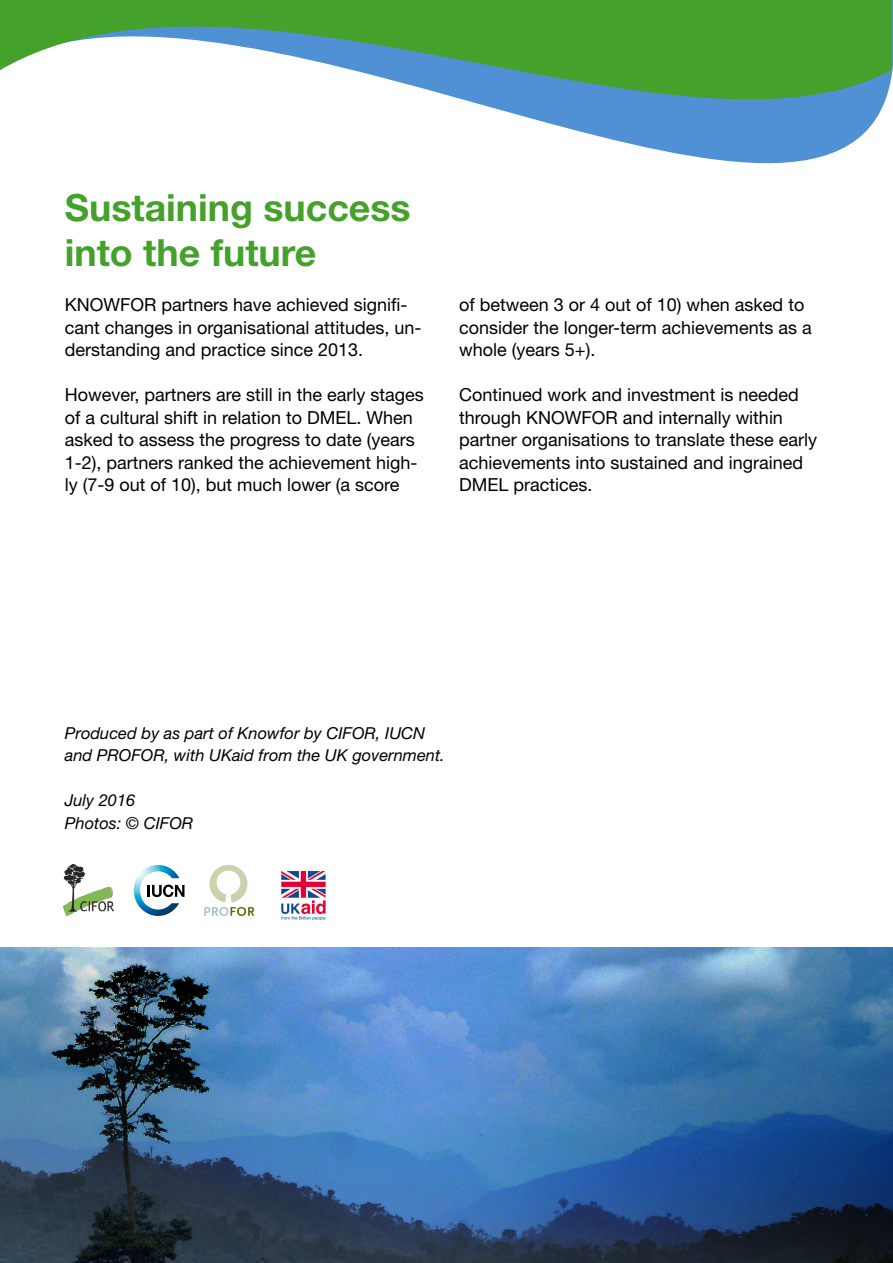
<style>
.page{position:relative;width:893px;height:1263px;background:#fff}
.page>*{position:absolute;margin:0;border:0;box-sizing:border-box;transform-origin:0 0}
.t1{font:700 37.5px/45px "Helvetica Neue LT Std";color:#44a12b}
.t2{font:18px/22.5px "Helvetica Neue LT Std";color:#000}
.t3{font:italic 16.5px/22.5px "Helvetica Neue LT Std";color:#000}
</style>
<div class="page">
<img style="left:0;top:948px;width:893px;height:315px">
<img style="left:134px;top:865px;width:45px;height:51px">
<svg style="left:148px;top:884px;width:36px;height:13px"></svg>
<img style="left:64px;top:865px;width:50px;height:51px">
<img style="left:281px;top:870px;width:45px;height:51px">
<div style="left:210px;top:865px;width:37px;height:38px;background:#cdd1ad;border-radius:50%"></div>
<svg style="left:204px;top:889px;width:50px;height:27px"></svg>
<div style="left:217px;top:871px;width:23px;height:23px;background:#fff;border-radius:50%"></div>
<svg style="left:0;top:0;width:893px;height:164px"></svg>
<h1 class="t1" style="left:65px;top:185px;width:347px">Sustaining success into the future</h1>
<p class="t2" style="left:65px;top:293px;width:358px">KNOWFOR partners have achieved signifi&shy;cant changes in organisational attitudes, un&shy;derstanding and practice since 2013.</p>
<p class="t2" style="left:65px;top:383px;width:361px">However, partners are still in the early stages of a cultural shift in relation to DMEL. When asked to assess the progress to date (years 1-2), partners ranked the achievement high&shy;ly (7-9 out of 10), but much lower (a score</p>
<p class="t2" style="left:459px;top:293px;width:354px">of between 3 or 4 out of 10) when asked to consider the longer-term achievements as a whole (years 5+).</p>
<p class="t2" style="left:459px;top:383px;width:359px">Continued work and investment is needed through KNOWFOR and internally within partner organisations to translate these early achievements into sustained and ingrained DMEL practices.</p>
<p class="t3" style="left:65px;top:721px;width:381px">Produced by as part of Knowfor by CIFOR, IUCN and PROFOR, with UKaid from the UK government.</p>
<p class="t3" style="left:65px;top:789px;width:130px">July 2016<br>Photos: © CIFOR</p>
</div>
